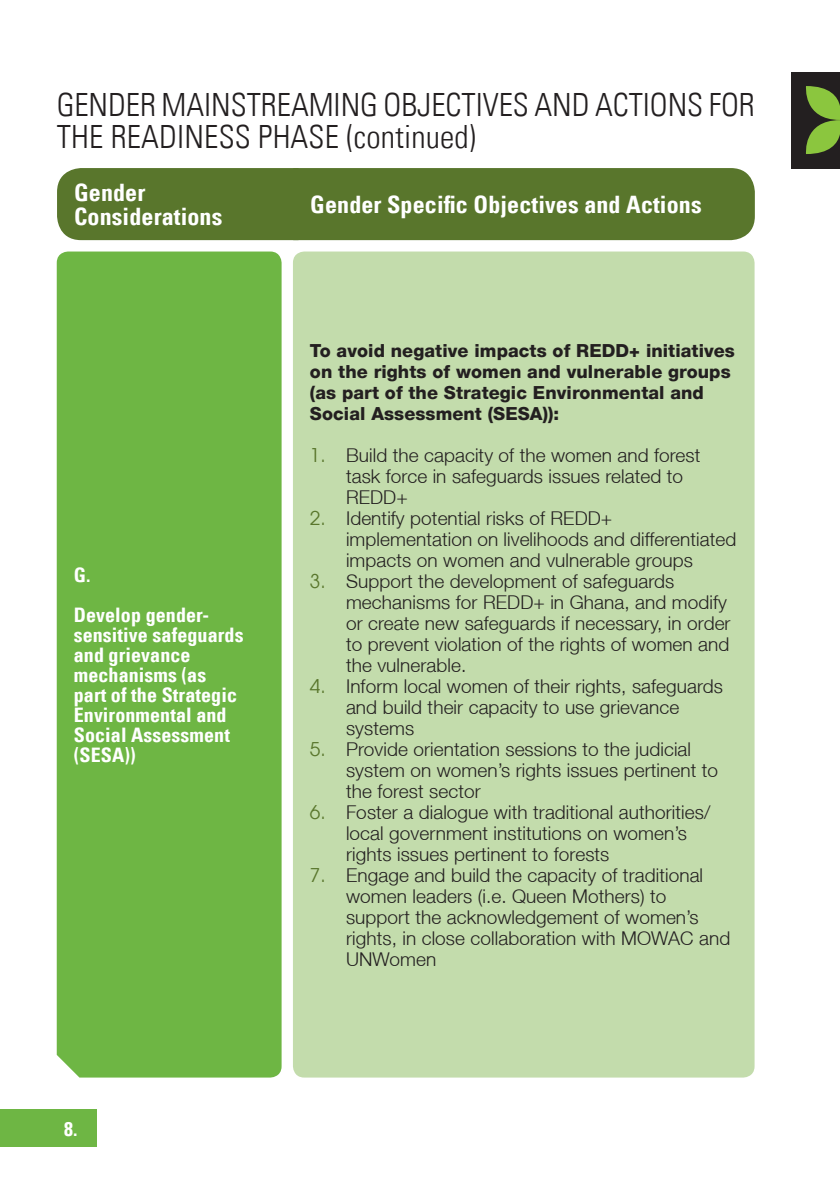
<style>
.page{position:relative;width:840px;height:1191px;background:#fff}
.page>*{position:absolute;margin:0;border:0;box-sizing:border-box;transform-origin:0 0}
.t1{font:300 condensed 32px/32px "Univers LT";color:#231f20}
.t2{font:700 condensed 24px/24px "Univers LT";letter-spacing:.005em;color:#fff}
.t3{font:700 condensed 20px/20px "Univers LT";letter-spacing:.005em;color:#fff}
.t4{font:300 19px/21px "Helvetica Neue LT";letter-spacing:.005em;color:#231f20}
.t5{font:800 18px/21px "Helvetica Neue LT";letter-spacing:.005em;color:#231f20}
.s1{font-family:"Avant Garde";font-weight:400;color:#59762c}
</style>
<div class="page">
<div style="left:791px;top:72px;width:48px;height:96px;background:#231f20"></div>
<svg style="left:806px;top:86px;width:33px;height:68px"></svg>
<div style="left:0;top:1109px;width:96px;height:38px;background:#6eb644"></div>
<div style="left:57px;top:251px;width:224px;height:826px;background:#6eb644"></div>
<div style="left:293px;top:251px;width:461px;height:826px;background:#c3dcac;border-radius:11px"></div>
<div style="left:57px;top:168px;width:697px;height:72px;background:#59762c"></div>
<h1 class="t1" style="left:57px;top:88px;width:699px">GENDER MAINSTREAMING OBJECTIVES AND ACTIONS FOR<br>THE READINESS PHASE (continued)</h1>
<p class="t2" style="left:74px;top:180px;width:150px">Gender<br>Considerations</p>
<p class="t2" style="left:310px;top:192px;width:392px">Gender Specific Objectives and Actions</p>
<p class="t3" style="left:74px;top:554px;width:137px;line-height:40px">G.<br>Develop gender-</p>
<p class="t3" style="left:74px;top:624px;width:171px">sensitive safeguards and grievance mechanisms (as part of the Strategic<br>Environmental and<br>Social Assessment (SESA))</p>
<p class="t3" style="left:64px;top:1118px;width:15px">8.</p>
<p class="t5" style="left:310px;top:339px;width:426px">To avoid negative impacts of REDD+ initiatives on the rights of women and vulnerable groups (as part of the Strategic Environmental and Social Assessment (SESA)):</p>
<p class="t4" style="left:346px;top:444px;width:356px;text-indent:-36px"><span class="s1">1.</span> Build the capacity of the women and forest task force in safeguards issues related to<br>REDD+</p>
<p class="t4" style="left:346px;top:507px;width:391px;text-indent:-36px"><span class="s1">2.</span> Identify potential risks of REDD+ implementation on livelihoods and differentiated impacts on women and vulnerable groups</p>
<p class="t4" style="left:346px;top:570px;width:386px;text-indent:-36px"><span class="s1">3.</span> Support the development of safeguards mechanisms for REDD+ in Ghana, and modify or create new safeguards if necessary, in order to prevent violation of the rights of women and the vulnerable.</p>
<p class="t4" style="left:346px;top:675px;width:378px;text-indent:-36px"><span class="s1">4.</span> Inform local women of their rights, safeguards and build their capacity to use grievance systems</p>
<p class="t4" style="left:346px;top:738px;width:373px;text-indent:-36px"><span class="s1">5.</span> Provide orientation sessions to the judicial system on women’s rights issues pertinent to the forest sector</p>
<p class="t4" style="left:346px;top:801px;width:366px;text-indent:-36px"><span class="s1">6.</span> Foster a dialogue with traditional authorities/ local government institutions on women’s rights issues pertinent to forests</p>
<p class="t4" style="left:346px;top:864px;width:385px;text-indent:-36px"><span class="s1">7.</span> Engage and build the capacity of traditional women leaders (i.e. Queen Mothers) to support the acknowledgement of women’s rights, in close collaboration with MOWAC and UNWomen</p>
</div>
